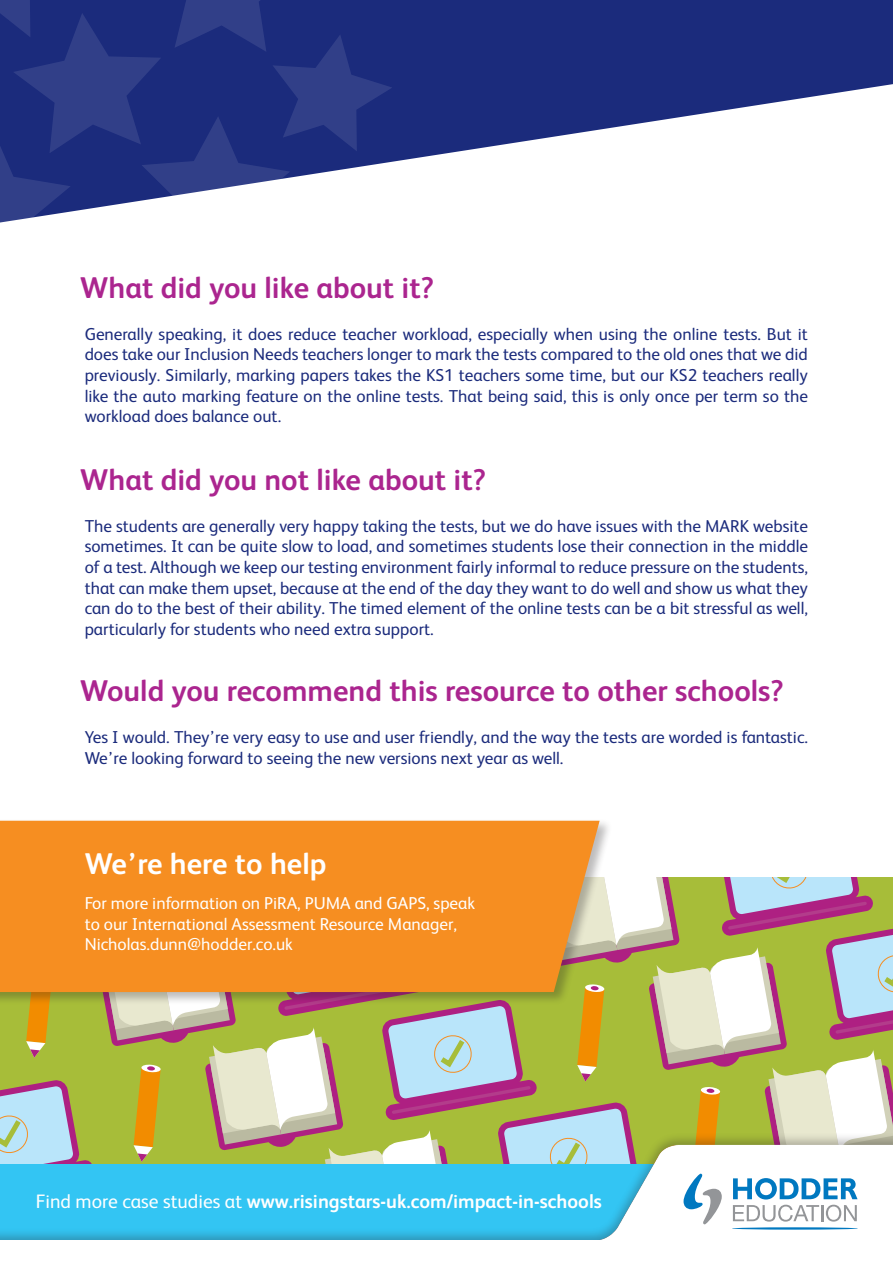
<style>
.page{position:relative;width:893px;height:1263px;background:#fff}
.page>*{position:absolute;margin:0;border:0;box-sizing:border-box;transform-origin:0 0}
.t1{font:700 30px "FS Albert";color:#ab258f}
.t2{font:700 30px "FS Albert";color:#fff}
.t3{font:700 19.5px "FS Albert";color:#fff}
.t4{font:17.25px/20.7px "FS Albert";color:#1b2b7c;text-align:justify}
.t5{font:17.25px/20.7px "FS Albert";color:#fff}
.s1{font-weight:400}
</style>
<div class="page">
<svg style="left:392px;top:0;width:501px;height:162px;fill:#1b2b7c"></svg>
<svg style="left:0;top:0;width:392px;height:223px;background:#404d91"></svg>
<div style="left:0;top:821px;width:600px;height:57px;background:#f68e21"></div>
<svg style="left:0;top:878px;width:893px;height:362px;background:#b5b585"></svg>
<hr style="left:732px;top:1227px;width:126px;height:2px;background:#0078c0;border-radius:50%">
<p class="t1" style="left:80px;top:270px;width:355px">What did you like about it?</p>
<p class="t4" style="left:85px;top:323px;width:725px">Generally speaking, it does reduce teacher workload, especially when using the online tests. But it does take our Inclusion Needs teachers longer to mark the tests compared to the old ones that we did previously. Similarly, marking papers takes the KS1 teachers some time, but our KS2 teachers really like the auto marking feature on the online tests. That being said, this is only once per term so the workload does balance out.</p>
<p class="t1" style="left:80px;top:462px;width:407px">What did you not like about it?</p>
<p class="t4" style="left:85px;top:515px;width:725px">The students are generally very happy taking the tests, but we do have issues with the MARK website sometimes. It can be quite slow to load, and sometimes students lose their connection in the middle of a test. Although we keep our testing environment fairly informal to reduce pressure on the students, that can make them upset, because at the end of the day they want to do well and show us what they can do to the best of their ability. The timed element of the online tests can be a bit stressful as well, particularly for students who need extra support.</p>
<p class="t1" style="left:80px;top:674px;width:705px">Would you recommend this resource to other schools?</p>
<p class="t4" style="left:85px;top:727px;width:725px">Yes I would. They’re very easy to use and user friendly, and the way the tests are worded is fantastic.<br>We’re looking forward to seeing the new versions next year as well.</p>
<p class="t2" style="left:85px;top:846px;width:243px">We’re here to help</p>
<p class="t5" style="left:85px;top:893px;width:392px">For more information on PiRA, PUMA and GAPS, speak to our International Assessment Resource Manager,<br>Nicholas.dunn@hodder.co.uk</p>
<p class="t3" style="left:36px;top:1190px;width:568px"><span class="s1">Find more case studies at</span> www.risingstars-uk.com/impact-in-schools</p>
</div>
